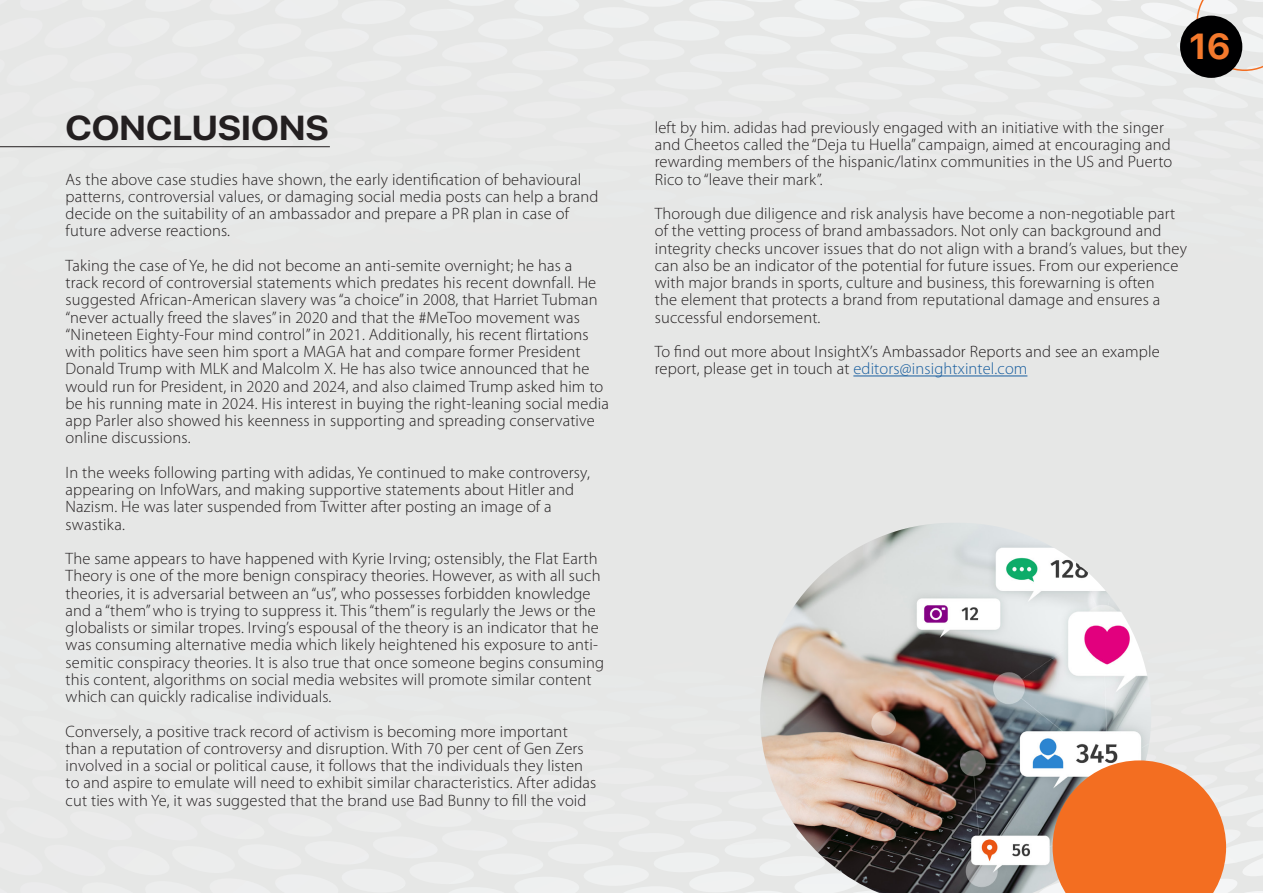
<style>
.page{position:relative;width:1263px;height:893px;background:#e6e7e6}
.page>*{position:absolute;margin:0;border:0;box-sizing:border-box;transform-origin:0 0}
.t1{font:700 36px "SF Pro Display";color:#f4792c}
.PICTURE_CAPTION_2{font:700 34.5px "SF Pro Display";letter-spacing:.005em;color:#231f20;scale:1.07 1}
.BODY_COPY_2{font:300 16.5px/17.2px "Myriad Pro";letter-spacing:.01em;color:#231f20}
.s1{color:#175d9e}
</style>
<div class="page">
<hr style="left:853px;top:376px;width:174px;height:1px;background:#175d9e">
<img style="left:811px;top:523px;width:289px;height:62px">
<svg style="left:562px;top:585px;width:701px;height:308px"></svg>
<svg style="left:0;top:0;width:1263px;height:148px"></svg>
<div style="left:1180px;top:16px;width:62px;height:62px;background:#000001;border-radius:50%"></div>
<p class="PICTURE_CAPTION_2" style="left:66px;top:108px;width:247px">CONCLUSIONS</p>
<p class="BODY_COPY_2" style="left:66px;top:170px;width:534px">As the above case studies have shown, the early identification of behavioural patterns, controversial values, or damaging social media posts can help a brand decide on the suitability of an ambassador and prepare a PR plan in case of future adverse reactions.</p>
<p class="BODY_COPY_2" style="left:66px;top:257px;width:545px">Taking the case of Ye, he did not become an anti-semite overnight; he has a<br>track record of controversial statements which predates his recent downfall. He suggested African-American slavery was “a choice” in 2008, that Harriet Tubman “never actually freed the slaves” in 2020 and that the #MeToo movement was “Nineteen Eighty-Four mind control” in 2021. Additionally, his recent flirtations with politics have seen him sport a MAGA hat and compare former President Donald Trump with MLK and Malcolm X. He has also twice announced that he would run for President, in 2020 and 2024, and also claimed Trump asked him to be his running mate in 2024. His interest in buying the right-leaning social media app Parler also showed his keenness in supporting and spreading conservative online discussions.</p>
<p class="BODY_COPY_2" style="left:66px;top:464px;width:526px">In the weeks following parting with adidas, Ye continued to make controversy, appearing on InfoWars, and making supportive statements about Hitler and Nazism. He was later suspended from Twitter after posting an image of a swastika.</p>
<p class="BODY_COPY_2" style="left:66px;top:550px;width:540px">The same appears to have happened with Kyrie Irving; ostensibly, the Flat Earth Theory is one of the more benign conspiracy theories. However, as with all such theories, it is adversarial between an “us”, who possesses forbidden knowledge and a “them” who is trying to suppress it. This “them” is regularly the Jews or the globalists or similar tropes. Irving’s espousal of the theory is an indicator that he was consuming alternative media which likely heightened his exposure to anti&shy;semitic conspiracy theories. It is also true that once someone begins consuming this content, algorithms on social media websites will promote similar content which can quickly radicalise individuals.</p>
<p class="BODY_COPY_2" style="left:66px;top:722px;width:532px">Conversely, a positive track record of activism is becoming more important than a reputation of controversy and disruption. With 70 per cent of Gen Zers involved in a social or political cause, it follows that the individuals they listen to and aspire to emulate will need to exhibit similar characteristics. After adidas cut ties with Ye, it was suggested that the brand use Bad Bunny to fill the void</p>
<p class="t1" style="left:1189px;top:25px;width:42px">16</p>
<p class="BODY_COPY_2" style="left:655px;top:119px;width:519px">left by him. adidas had previously engaged with an initiative with the singer and Cheetos called the “Deja tu Huella” campaign, aimed at encouraging and rewarding members of the hispanic/latinx communities in the US and Puerto Rico to “leave their mark”.</p>
<p class="BODY_COPY_2" style="left:655px;top:205px;width:534px">Thorough due diligence and risk analysis have become a non-negotiable part of the vetting process of brand ambassadors. Not only can background and integrity checks uncover issues that do not align with a brand’s values, but they can also be an indicator of the potential for future issues. From our experience with major brands in sports, culture and business, this forewarning is often<br>the element that protects a brand from reputational damage and ensures a successful endorsement.</p>
<p class="BODY_COPY_2" style="left:655px;top:343px;width:506px">To find out more about InsightX’s Ambassador Reports and see an example report, please get in touch at <span class="s1">editors@insightxintel.com</span></p>
</div>
